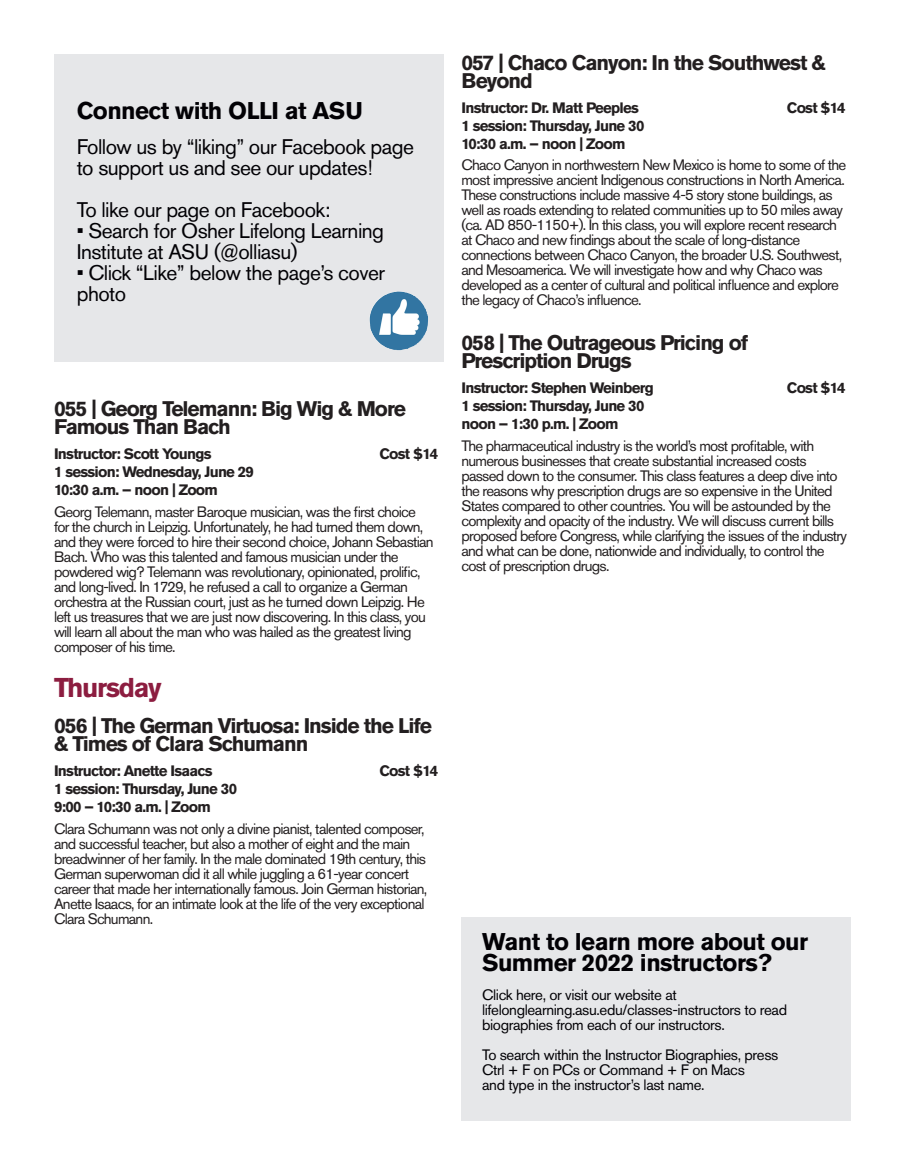
<style>
.page{position:relative;width:905px;height:1175px;background:#fff}
.page>*{position:absolute;margin:0;border:0;box-sizing:border-box;transform-origin:0 0}
.Class_Title{font:700 27px "Akzidenz Grotesk Std";letter-spacing:-.05em;color:#8c1d40}
.Class_Description{font:700 24px/21px "Akzidenz Grotesk Std";letter-spacing:-.025em;color:#020105}
.Class_Title-2{font:700 21px/18px "Akzidenz Grotesk Std";letter-spacing:-.05em;color:#231f20}
.Class_Description-2{font:21px/21px "Akzidenz Grotesk Std";letter-spacing:-.025em;color:#020105}
.Class_Description-3{font:15px/15px "Akzidenz Grotesk Std";letter-spacing:-.05em;color:#231f20}
.Class_Info{font:700 15px "Akzidenz Grotesk Std";letter-spacing:-.05em;color:#231f20}
.Class_Description-4{font:15px/15px "Akzidenz Grotesk Std";letter-spacing:-.025em;color:#020105}
</style>
<div class="page">
<div style="left:461px;top:917px;width:389px;height:203px;background:#e6e7e9"></div>
<div style="left:54px;top:54px;width:389px;height:308px;background:#e6e7e9"></div>
<img style="left:369px;top:291px;width:59px;height:59px">
<p class="Class_Description" style="left:77px;top:100px;width:288px">Connect with OLLI at ASU</p>
<p class="Class_Description-2" style="left:77px;top:136px;width:339px">Follow us by “liking” our Facebook page to support us and see our updates!</p>
<p class="Class_Description-2" style="left:77px;top:199px;width:255px">To like our page on Facebook:</p>
<p class="Class_Description-2" style="left:77px;top:220px;width:309px">• Search for Osher Lifelong Learning<br>Institute at ASU (@olliasu)</p>
<p class="Class_Description-2" style="left:77px;top:262px;width:310px">• Click “Like” below the page’s cover photo</p>
<p class="Class_Title-2" style="left:54px;top:400px;width:353px">055 | Georg Telemann: Big Wig &amp; More<br>Famous Than Bach</p>
<p class="Class_Info" style="left:54px;top:445px;width:159px">Instructor: Scott Youngs</p>
<p class="Class_Info" style="left:379px;top:445px;width:60px">Cost $14</p>
<p class="Class_Info" style="left:54px;top:463px;width:201px">1 session: Wednesday, June 29</p>
<p class="Class_Info" style="left:54px;top:481px;width:165px">10:30 a.m. – noon | Zoom</p>
<p class="Class_Description-3" style="left:54px;top:504px;width:381px">Georg Telemann, master Baroque musician, was the first choice for the church in Leipzig. Unfortunately, he had turned them down, and they were forced to hire their second choice, Johann Sebastian Bach. Who was this talented and famous musician under the powdered wig? Telemann was revolutionary, opinionated, prolific, and long-lived. In 1729, he refused a call to organize a German orchestra at the Russian court, just as he turned down Leipzig. He left us treasures that we are just now discovering. In this class, you will learn all about the man who was hailed as the greatest living composer of his time.</p>
<p class="Class_Title" style="left:54px;top:672px;width:109px">Thursday</p>
<p class="Class_Title-2" style="left:54px;top:716px;width:379px">056 | The German Virtuosa: Inside the Life &amp; Times of Clara Schumann</p>
<p class="Class_Info" style="left:54px;top:762px;width:160px">Instructor: Anette Isaacs</p>
<p class="Class_Info" style="left:379px;top:762px;width:60px">Cost $14</p>
<p class="Class_Info" style="left:54px;top:780px;width:185px">1 session: Thursday, June 30</p>
<p class="Class_Info" style="left:54px;top:798px;width:158px">9:00 – 10:30 a.m. | Zoom</p>
<p class="Class_Description-3" style="left:54px;top:820px;width:375px">Clara Schumann was not only a divine pianist, talented composer, and successful teacher, but also a mother of eight and the main breadwinner of her family. In the male dominated 19th century, this German superwoman did it all while juggling a 61-year concert career that made her internationally famous. Join German historian, Anette Isaacs, for an intimate look at the life of the very exceptional Clara Schumann.</p>
<p class="Class_Title-2" style="left:461px;top:53px;width:366px">057 | Chaco Canyon: In the Southwest &amp;<br>Beyond</p>
<p class="Class_Info" style="left:461px;top:99px;width:179px">Instructor: Dr. Matt Peeples</p>
<p class="Class_Info" style="left:786px;top:99px;width:60px">Cost $14</p>
<p class="Class_Info" style="left:461px;top:117px;width:185px">1 session: Thursday, June 30</p>
<p class="Class_Info" style="left:461px;top:135px;width:165px">10:30 a.m. – noon | Zoom</p>
<p class="Class_Description-3" style="left:461px;top:157px;width:386px">Chaco Canyon in northwestern New Mexico is home to some of the most impressive ancient Indigenous constructions in North America.<br>These constructions include massive 4-5 story stone buildings, as well as roads extending to related communities up to 50 miles away (ca. AD 850-1150+). In this class, you will explore recent research at Chaco and new findings about the scale of long-distance connections between Chaco Canyon, the broader U.S. Southwest, and Mesoamerica. We will investigate how and why Chaco was developed as a center of cultural and political influence and explore the legacy of Chaco’s influence.</p>
<p class="Class_Title-2" style="left:461px;top:334px;width:288px">058 | The Outrageous Pricing of<br>Prescription Drugs</p>
<p class="Class_Info" style="left:461px;top:379px;width:194px">Instructor: Stephen Weinberg</p>
<p class="Class_Info" style="left:786px;top:379px;width:60px">Cost $14</p>
<p class="Class_Info" style="left:461px;top:397px;width:185px">1 session: Thursday, June 30</p>
<p class="Class_Info" style="left:461px;top:415px;width:159px">noon – 1:30 p.m. | Zoom</p>
<p class="Class_Description-3" style="left:461px;top:438px;width:387px">The pharmaceutical industry is the world’s most profitable, with numerous businesses that create substantial increased costs passed down to the consumer. This class features a deep dive into the reasons why prescription drugs are so expensive in the United States compared to other countries. You will be astounded by the complexity and opacity of the industry. We will discuss current bills proposed before Congress, while clarifying the issues of the industry and what can be done, nationwide and individually, to control the cost of prescription drugs.</p>
<p class="Class_Description" style="left:482px;top:931px;width:327px">Want to learn more about our<br>Summer 2022 instructors?</p>
<p class="Class_Description-4" style="left:482px;top:987px;width:306px">Click here, or visit our website at lifelonglearning.asu.edu/classes-instructors to read biographies from each of our instructors.</p>
<p class="Class_Description-4" style="left:482px;top:1047px;width:298px">To search within the Instructor Biographies, press<br>Ctrl + F on PCs or Command + F on Macs<br>and type in the instructor’s last name.</p>
</div>
